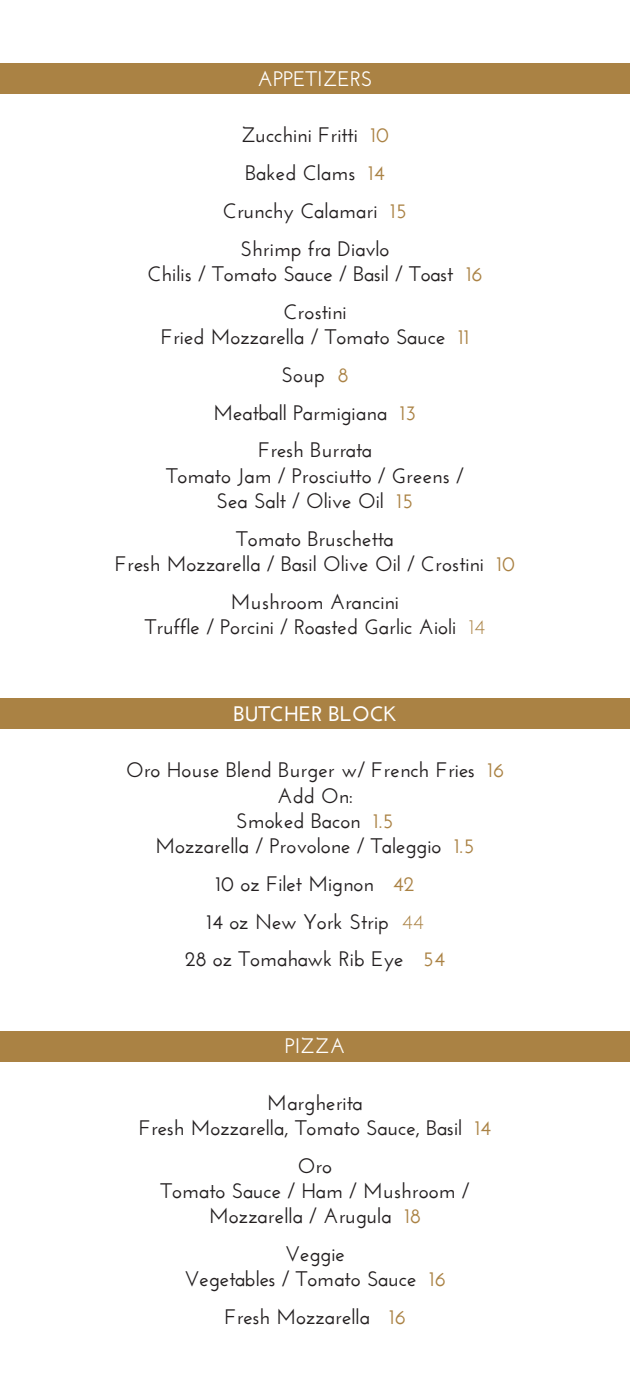
<style>
.page{position:relative;width:630px;height:1386px;background:#fff}
.page>*{position:absolute;margin:0;border:0;box-sizing:border-box;transform-origin:0 0}
.Menu_Item{font:600 21px/25.2px "Josefin Sans";color:#231f20;text-align:center}
.t1{font:600 21px "Josefin Sans";color:#fff}
.t2{font:700 21px "Josefin Sans";color:#fff}
.s1{color:#aa8244}
.s2{font-weight:400;color:#aa8244}
</style>
<div class="page">
<div style="left:0;top:63px;width:630px;height:31px;background:#aa8244"></div>
<div style="left:0;top:698px;width:630px;height:30px;background:#aa8244"></div>
<div style="left:0;top:1032px;width:630px;height:30px;background:#aa8244"></div>
<p class="t1" style="left:257px;top:66px;width:117px">APPETIZERS</p>
<p class="Menu_Item" style="left:241px;top:123px;width:149px">Zucchini Fritti <span class="s1">10</span></p>
<p class="Menu_Item" style="left:245px;top:160px;width:141px">Baked Clams <span class="s1">14</span></p>
<p class="Menu_Item" style="left:223px;top:198px;width:186px">Crunchy Calamari <span class="s1">15</span></p>
<p class="Menu_Item" style="left:147px;top:236px;width:337px">Shrimp fra Diavlo<br>Chilis / Tomato Sauce / Basil / Toast <span class="s1">16</span></p>
<p class="Menu_Item" style="left:161px;top:299px;width:310px">Crostini<br>Fried Mozzarella / Tomato Sauce <span class="s1">11</span></p>
<p class="Menu_Item" style="left:281px;top:362px;width:69px">Soup <span class="s1">8</span></p>
<p class="Menu_Item" style="left:214px;top:400px;width:204px">Meatball Parmigiana <span class="s1">13</span></p>
<p class="Menu_Item" style="left:166px;top:438px;width:299px">Fresh Burrata<br>Tomato Jam / Prosciutto / Greens /<br>Sea Salt / Olive Oil <span class="s1">15</span></p>
<p class="Menu_Item" style="left:115px;top:526px;width:402px">Tomato Bruschetta<br>Fresh Mozzarella / Basil Olive Oil / Crostini <span class="s1">10</span></p>
<p class="Menu_Item" style="left:145px;top:589px;width:342px">Mushroom Arancini<br>Truffle / Porcini / Roasted Garlic Aioli <span class="s2">14</span></p>
<p class="t2" style="left:233px;top:701px;width:165px">BUTCHER BLOCK</p>
<p class="Menu_Item" style="left:126px;top:757px;width:379px">Oro House Blend Burger w/ French Fries <span class="s1">16<br></span>Add On:<br>Smoked Bacon <span class="s1">1.5<br></span>Mozzarella / Provolone / Taleggio <span class="s1">1.5</span></p>
<p class="Menu_Item" style="left:216px;top:871px;width:200px">10 oz Filet Mignon <span class="s1">42</span></p>
<p class="Menu_Item" style="left:207px;top:909px;width:218px">14 oz New York Strip <span class="s2">44</span></p>
<p class="Menu_Item" style="left:185px;top:946px;width:262px">28 oz Tomahawk Rib Eye <span class="s1">54</span></p>
<p class="t1" style="left:285px;top:1033px;width:62px">PIZZA</p>
<p class="Menu_Item" style="left:139px;top:1090px;width:354px">Margherita<br>Fresh Mozzarella, Tomato Sauce, Basil <span class="s1">14</span></p>
<p class="Menu_Item" style="left:161px;top:1153px;width:310px">Oro<br>Tomato Sauce / Ham / Mushroom /<br>Mozzarella / Arugula <span class="s1">18</span></p>
<p class="Menu_Item" style="left:184px;top:1241px;width:263px">Veggie<br>Vegetables / Tomato Sauce <span class="s1">16</span></p>
<p class="Menu_Item" style="left:224px;top:1304px;width:183px">Fresh Mozzarella <span class="s1">16</span></p>
</div>
